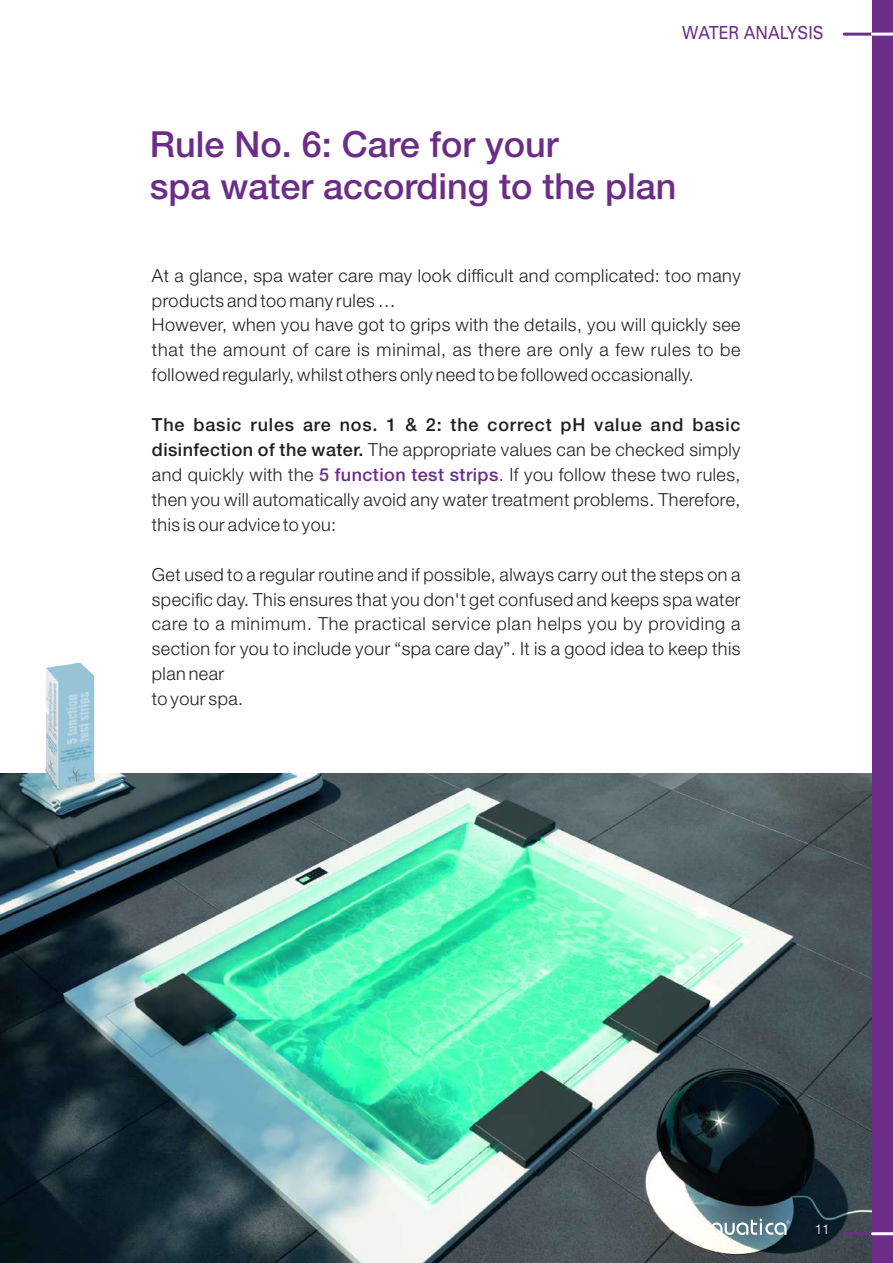
<style>
.page{position:relative;width:893px;height:1263px;background:#fff}
.page>*{position:absolute;margin:0;border:0;box-sizing:border-box;transform-origin:0 0}
.t1{font:500 36px/42.3px "Helvetica Neue LT Std";color:#6c2d88}
.t2{font:300 18px/24.9px "Helvetica Neue LT Std";letter-spacing:.025em;color:#231f20}
.t3{font:18px "Univers LT Std";color:#6c2d88;scale:.9 1}
.t4{font:300 13.5px "Helvetica Neue LT Std";color:#fff}
.s1{font-weight:500}
.s2{font-weight:500;color:#6c2d88}
</style>
<div class="page">
<img style="left:0;top:774px;width:872px;height:489px">
<img style="left:15px;top:662px;width:113px;height:160px">
<hr style="left:844px;top:33px;width:49px;height:3px;background:#6c2d88">
<div style="left:872px;top:0;width:21px;height:1263px;background:#6c2d88"></div>
<hr style="left:872px;top:33px;width:21px;height:3px;background:#fff">
<hr style="left:844px;top:1232px;width:49px;height:3px;background:#6c2d88">
<hr style="left:872px;top:1232px;width:21px;height:3px;background:#fff">
<svg style="left:697px;top:1219px;width:93px;height:21px"></svg>
<p class="t3" style="left:682px;top:26px;width:159px">WATER ANALYSIS</p>
<h1 class="t1" style="left:150px;top:128px;width:528px">Rule No. 6: Care for your<br>spa water according to the plan</h1>
<p class="t2" style="left:152px;top:265px;width:590px">At a glance, spa water care may look difficult and complicated: too many products and too many rules …<br>However, when you have got to grips with the details, you will quickly see that the amount of care is minimal, as there are only a few rules to be followed regularly, whilst others only need to be followed occasionally.</p>
<p class="t2" style="left:152px;top:415px;width:590px;text-align:justify"><span class="s1">The basic rules are nos. 1 &amp; 2: the correct pH value and basic disinfection of the water.</span> The appropriate values can be checked simply and quickly with the <span class="s2">5 function test strips</span>. If you follow these two rules, then you will automatically avoid any water treatment problems. Therefore, this is our advice to you:</p>
<p class="t2" style="left:152px;top:564px;width:590px">Get used to a regular routine and if possible, always carry out the steps on a specific day. This ensures that you don't get confused and keeps spa water care to a minimum. The practical service plan helps you by providing a section for you to include your “spa care day”. It is a good idea to keep this plan near<br>to your spa.</p>
<p class="t4" style="left:815px;top:1224px;width:17px">11</p>
</div>
